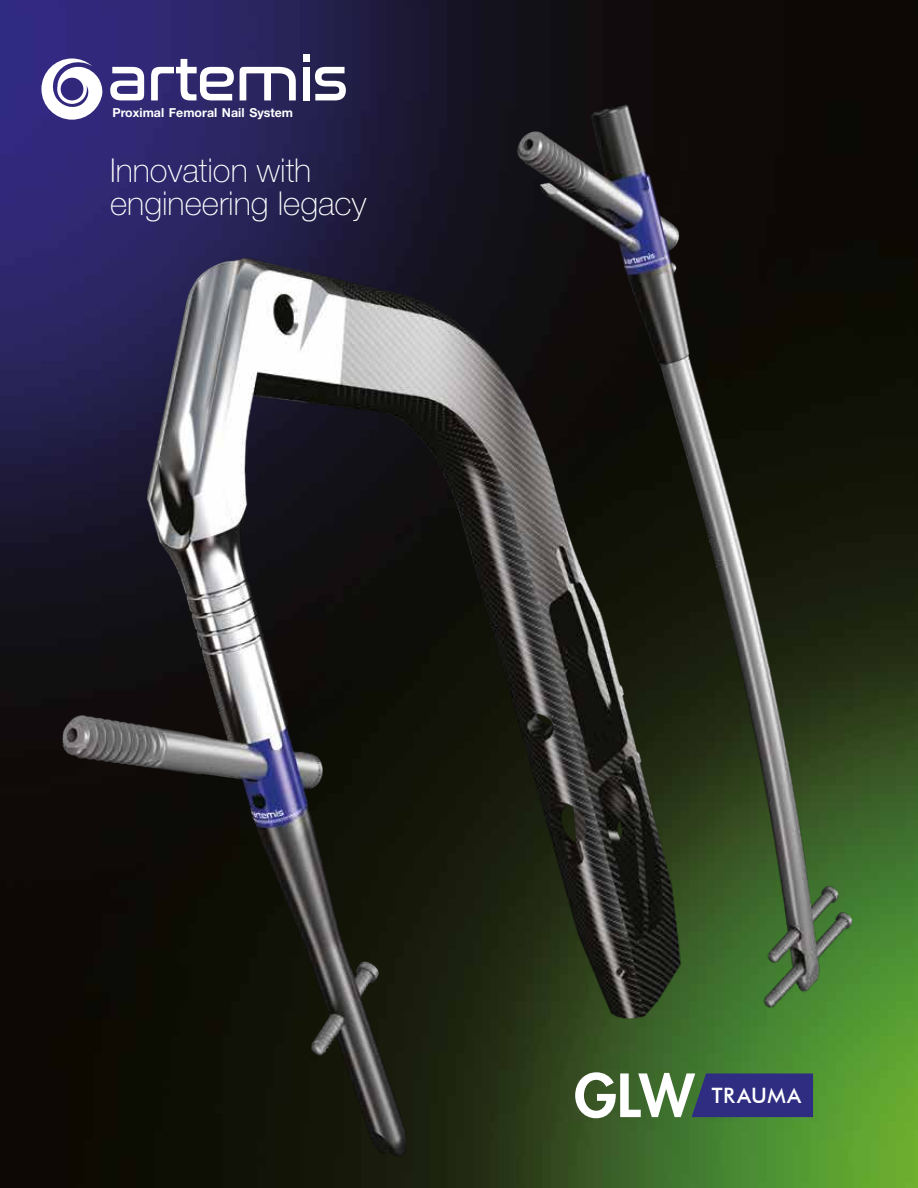
<style>
.page{position:relative;width:918px;height:1188px;background:#fff}
.page>*{position:absolute;margin:0;border:0;box-sizing:border-box;transform-origin:0 0}
.t1{font:100 33px/33px "Helvetica Neue LT Pro";color:#fff}
.t2{font:500 21.3px "Futura BT";letter-spacing:.02em;color:#fff}
.t3{font:700 12.45px "Helvetica Neue LT Std";color:#fff}
</style>
<div class="page">
<img style="left:0;top:0;width:918px;height:1188px">
<svg style="left:110px;top:67px;width:34px;height:33px"></svg>
<svg style="left:151px;top:59px;width:83px;height:41px"></svg>
<svg style="left:240px;top:67px;width:56px;height:33px"></svg>
<div style="left:303px;top:67px;width:6px;height:33px;background:#fff"></div>
<div style="left:303px;top:54px;width:6px;height:8px;background:#fff"></div>
<svg style="left:315px;top:67px;width:31px;height:33px"></svg>
<svg style="left:41px;top:58px;width:62px;height:62px"></svg>
<svg style="left:575px;top:1072px;width:238px;height:46px"></svg>
<p class="t3" style="left:112px;top:105px;width:182px">Proximal Femoral Nail System</p>
<p class="t1" style="left:110px;top:153px;width:258px">Innovation with engineering legacy</p>
<p class="t2" style="left:712px;top:1083px;width:91px">TRAUMA</p>
</div>
